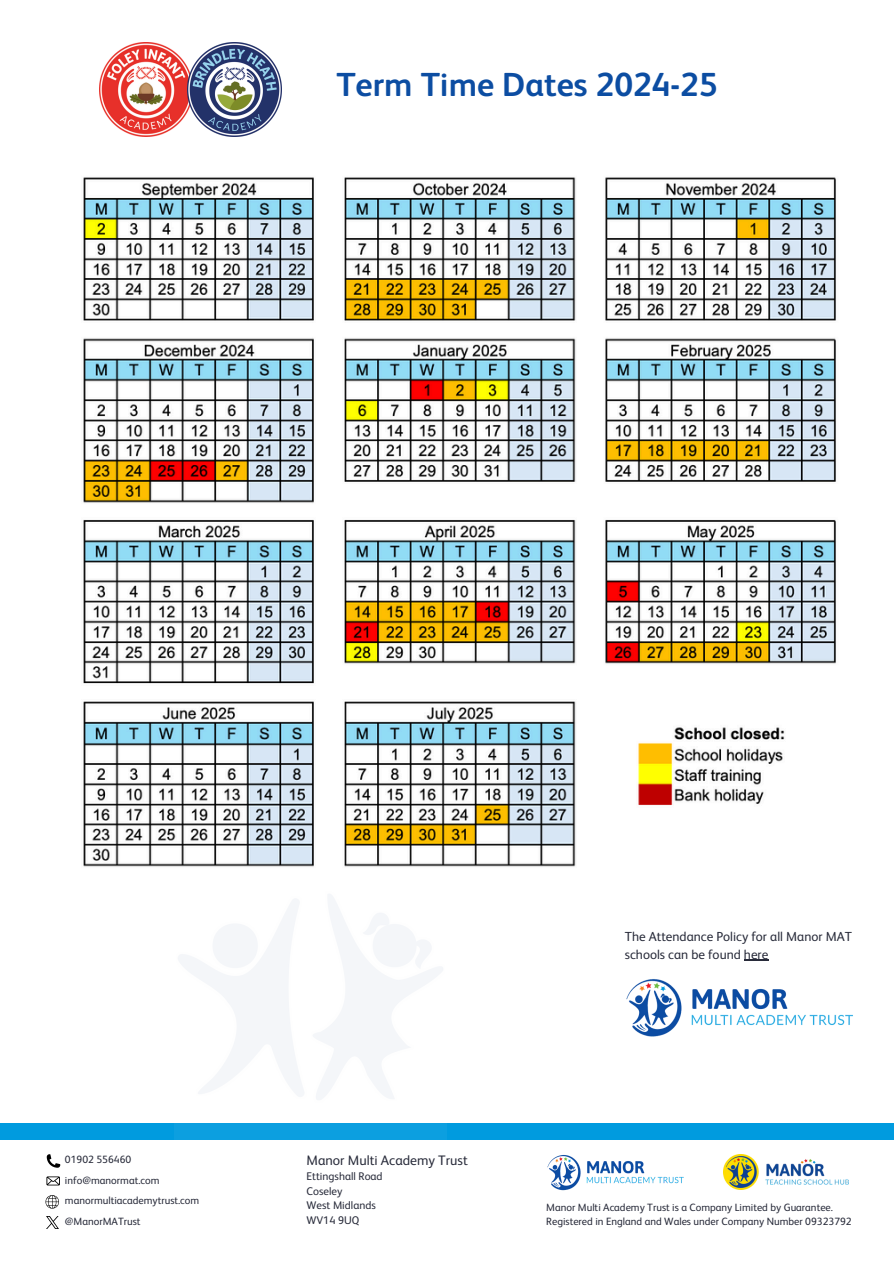
<style>
.page{position:relative;width:894px;height:1264px;background:#fff}
.page>*{position:absolute;margin:0;border:0;box-sizing:border-box;transform-origin:0 0}
.t1{font:700 33.3px "FS Albert Arabic";color:#0c4da2}
.t2{font:13.8px "FS Albert Arabic";color:#282b3a}
.t3{font:13.2px/17.5px "FS Albert Arabic";color:#282b3a}
.t4{font:11.1px/14.9px "FS Albert Arabic";color:#282b3a}
.t5{font:10.5px/20.4px "FS Albert";color:#282b3a}
</style>
<div class="page">
<div style="left:0;top:1123px;width:893px;height:17px;background:#009bdf"></div>
<img style="left:174px;top:894px;width:273px;height:246px">
<img style="left:723px;top:1154px;width:125px;height:35px">
<img style="left:547px;top:1155px;width:137px;height:35px">
<svg style="left:47px;top:1216px;width:11px;height:12px"></svg>
<svg style="left:45px;top:1195px;width:14px;height:13px"></svg>
<svg style="left:46px;top:1176px;width:14px;height:9px"></svg>
<svg style="left:47px;top:1154px;width:13px;height:13px"></svg>
<img style="left:626px;top:979px;width:227px;height:58px">
<img style="left:99px;top:43px;width:89px;height:93px">
<img style="left:188px;top:43px;width:93px;height:93px">
<img style="left:83px;top:177px;width:753px;height:690px">
<hr style="left:743px;top:959px;width:25px;height:2px;background:#282b3a">
<h1 class="t1" style="left:336px;top:65px;width:382px">Term Time Dates 2024-25</h1>
<p class="t5" style="left:65px;top:1150px;width:136px">01902 556460 info@manormat.com manormultiacademytrust.com @ManorMATrust</p>
<h2 class="t2" style="left:306px;top:1151px;width:163px">Manor Multi Academy Trust</h2>
<p class="t4" style="left:306px;top:1168px;width:78px">Ettingshall Road<br>Coseley<br>West Midlands<br>WV14 9UQ</p>
<p class="t3" style="left:624px;top:927px;width:228px">The Attendance Policy for all Manor MAT schools can be found here</p>
<p class="t5" style="left:546px;top:1200px;width:307px;line-height:14.1px">Manor Multi Academy Trust is a Company Limited by Guarantee.<br>Registered in England and Wales under Company Number 09323792</p>
</div>
